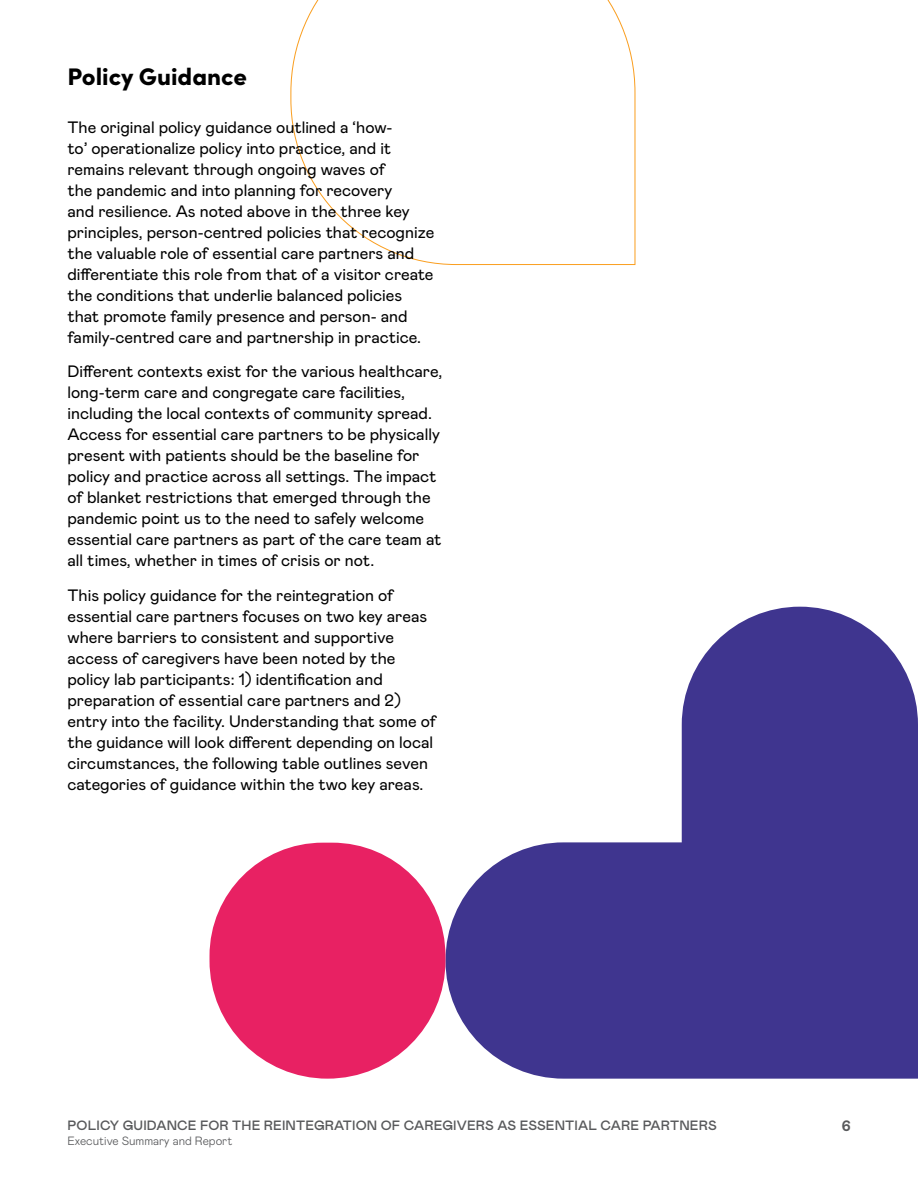
<style>
.page{position:relative;width:918px;height:1188px;background:#fff}
.page>*{position:absolute;margin:0;border:0;box-sizing:border-box;transform-origin:0 0}
.H2_-NO_TOC{font:900 24px "Sofia Pro";color:#000}
.Body{font:16.5px/21px "Mabry Pro";color:#000}
.t1{font:700 15px "Mabry Pro";color:#58595b}
.t2{font:500 13.5px "Mabry Pro";letter-spacing:.01em;color:#58595b}
.t3{font:300 12px "Mabry Pro";color:#58595b}
</style>
<div class="page">
<svg style="left:446px;top:607px;width:472px;height:472px;fill:#3f358f"></svg>
<div style="left:210px;top:843px;width:236px;height:236px;background:#e82163;border-radius:116px"></div>
<svg style="left:290px;top:0;width:346px;height:265px"></svg>
<p class="H2_-NO_TOC" style="left:68px;top:58px;width:181px">Policy Guidance</p>
<p class="Body" style="left:68px;top:116px;width:368px">The original policy guidance outlined a ‘how-<br>to’ operationalize policy into practice, and it remains relevant through ongoing waves of<br>the pandemic and into planning for recovery<br>and resilience. As noted above in the three key principles, person-centred policies that recognize the valuable role of essential care partners and differentiate this role from that of a visitor create the conditions that underlie balanced policies that promote family presence and person- and family-centred care and partnership in practice.</p>
<p class="Body" style="left:68px;top:360px;width:376px">Different contexts exist for the various healthcare, long-term care and congregate care facilities, including the local contexts of community spread.<br>Access for essential care partners to be physically present with patients should be the baseline for policy and practice across all settings. The impact of blanket restrictions that emerged through the pandemic point us to the need to safely welcome essential care partners as part of the care team at all times, whether in times of crisis or not.</p>
<p class="Body" style="left:68px;top:584px;width:370px">This policy guidance for the reintegration of essential care partners focuses on two key areas where barriers to consistent and supportive access of caregivers have been noted by the policy lab participants: 1) identification and preparation of essential care partners and 2) entry into the facility. Understanding that some of the guidance will look different depending on local circumstances, the following table outlines seven categories of guidance within the two key areas.</p>
<p class="t2" style="left:68px;top:1116px;width:651px">POLICY GUIDANCE FOR THE REINTEGRATION OF CAREGIVERS AS ESSENTIAL CARE PARTNERS</p>
<p class="t3" style="left:68px;top:1132px;width:166px">Executive Summary and Report</p>
<p class="t1" style="left:842px;top:1115px;width:11px">6</p>
</div>
